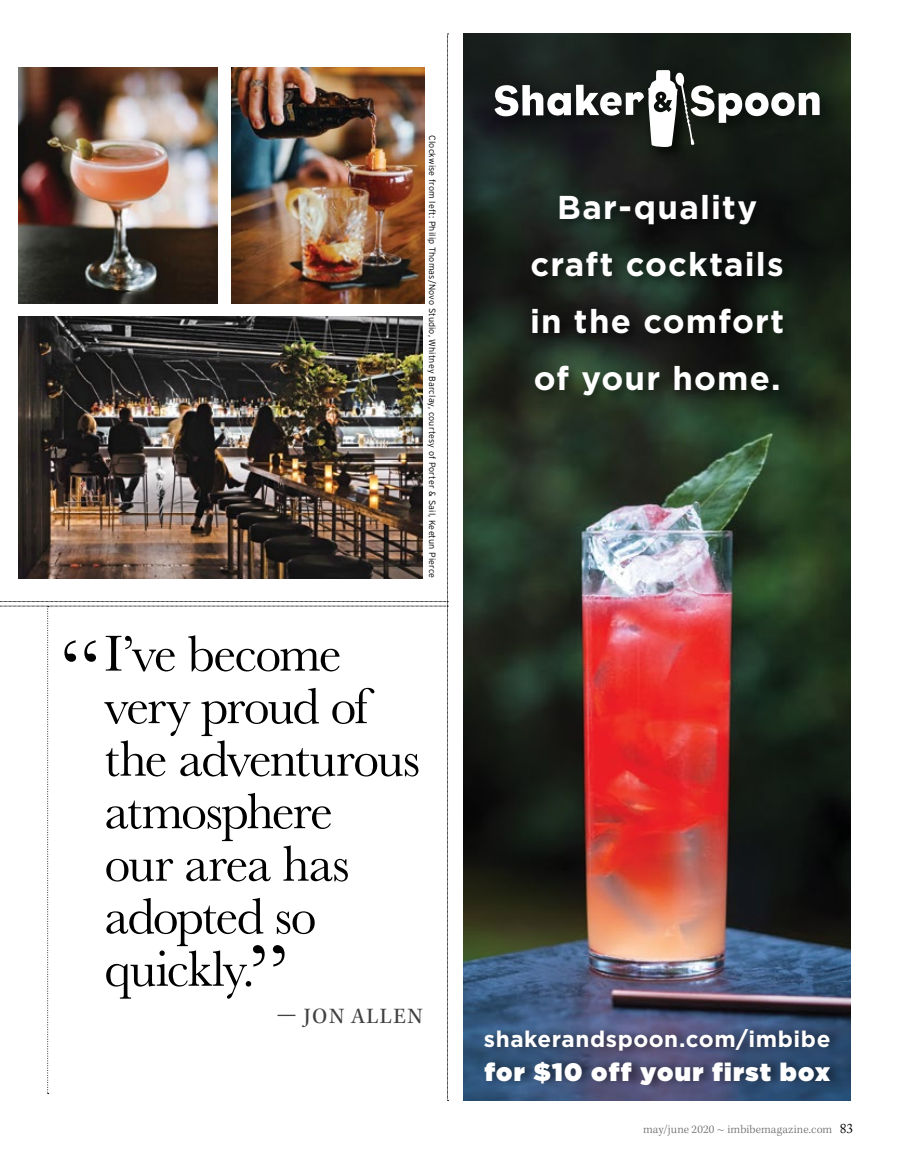
<style>
.page{position:relative;width:905px;height:1175px;background:#fff}
.page>*{position:absolute;margin:0;border:0;box-sizing:border-box;transform-origin:0 0}
.t1{font:84px "Baskerville";color:#000;scale:1.07 1}
.t2{font:52.5px/52.5px "Baskerville";letter-spacing:-.03em;color:#000}
.t3{font:700 33px/57px "Gotham";letter-spacing:.035em;color:#fff;text-align:center}
.t4{font:900 25.2px "Gotham";letter-spacing:.05em;color:#fff}
.t5{font:700 22.5px "Gotham";letter-spacing:.025em;color:#fff}
.t6{font:22.5px "Kepler Std";letter-spacing:.065em;color:#414042}
.t7{font:300 12px "Kepler Std";letter-spacing:.015em;color:#6d6e71}
.t8{font:300 9px "Interstate";letter-spacing:.02em;color:#000}
.s1{font-size:84px}
.s2{font-family:"Baskerville";font-weight:400}
.s3{font-family:"Adobe Caslon Pro";font-weight:400;font-size:13.5px;color:#000}
</style>
<div class="page">
<img style="left:463px;top:34px;width:387px;height:1066px">
<div style="left:528px;top:191px;width:267px;height:217px;background:#000;opacity:.5"></div>
<div style="left:491px;top:66px;width:344px;height:97px;background:#000;opacity:.5"></div>
<div style="left:644px;top:66px;width:49px;height:97px;background:#151915"></div>
<svg style="left:494px;top:70px;width:325px;height:77px"></svg>
<div style="left:483px;top:1021px;width:361px;height:71px;background:#000;opacity:.5"></div>
<svg style="left:0;top:34px;width:448px;height:1067px"></svg>
<img style="left:0;top:67px;width:1px;height:511px">
<img style="left:231px;top:68px;width:193px;height:235px">
<img style="left:18px;top:316px;width:404px;height:262px">
<p class="t8" style="left:437px;top:135px;width:444px;rotate:90deg">Clockwise from left: Philip Thomas/Novo Studio, Whitney Barclay, courtesy of Porter &amp; Sail, Keetun Pierce</p>
<h1 class="t1" style="left:59px;top:621px;width:40px">“</h1>
<h2 class="t2" style="left:104px;top:627px;width:317px">I’ve become very proud of the adventurous atmosphere<br>our area has adopted so quickly.<span class="s1">”</span></h2>
<h3 class="t6" style="left:276px;top:1003px;width:147px">— JON ALLEN</h3>
<h3 class="t3" style="left:530px;top:178px;width:256px">Bar-quality craft cocktails in the comfort of your home.</h3>
<h3 class="t5" style="left:484px;top:1026px;width:348px">shakerandspoon.com/imbibe</h3>
<h3 class="t4" style="left:484px;top:1057px;width:347px">for $10 off your first box</h3>
<h3 class="t7" style="left:643px;top:1122px;width:212px">may/june 2020 <span class="s2">~</span> imbibemagazine.com <span class="s3">83</span></h3>
</div>
